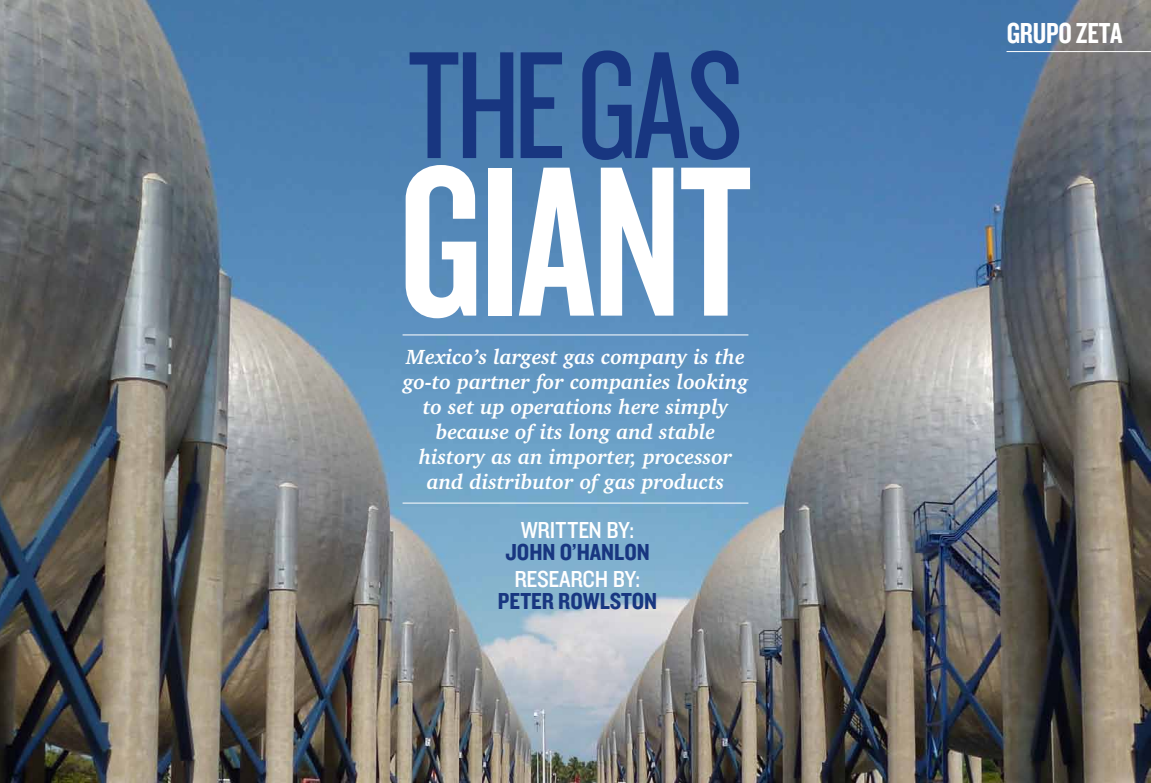
<style>
.page{position:relative;width:1151px;height:783px;background:#fff}
.page>*{position:absolute;margin:0;border:0;box-sizing:border-box;transform-origin:0 0}
.t1{font:222px "Knockout HTF48 Featherweight";letter-spacing:-.01em;color:#fff}
.t2{font:158.6px "Knockout HTF28 Junior Featherwt";letter-spacing:-.025em;color:#183680}
.t3{font:30px "Knockout HTF49 Liteweight";letter-spacing:-.01em;color:#fff}
.t4{font:24px "Knockout HTF50 Welterweight";color:#183680}
.t5{font:24px "Knockout HTF30 Junior Welterwt";letter-spacing:-.01em;color:#fff}
.t6{font:italic 700 21px/25px "Charter IT Cby BT";color:#fff;text-align:center}
</style>
<div class="page">
<img style="left:0;top:0;width:1151px;height:782px">
<hr style="left:403px;top:334px;width:345px;height:1px;background:#fff">
<hr style="left:403px;top:502px;width:345px;height:1px;background:#fff">
<hr style="left:1006px;top:51px;width:145px;height:1px;background:#fff">
<h2 class="t2" style="left:408px;top:26px;width:337px">THE GAS</h2>
<h1 class="t1" style="left:399px;top:130px;width:355px">giant</h1>
<p class="t6" style="left:403px;top:343px;width:347px">Mexico’s largest gas company is the go-to partner for companies looking to set up operations here simply because of its long and stable history as an importer, processor and distributor of gas products</p>
<p class="t5" style="left:521px;top:517px;width:115px">WRITTEN BY:</p>
<p class="t4" style="left:505px;top:539px;width:146px">JOHN O’HANLON</p>
<p class="t5" style="left:515px;top:566px;width:128px">RESEARCH BY:</p>
<p class="t4" style="left:498px;top:588px;width:161px">PETER ROWLSTON</p>
<h3 class="t3" style="left:1007px;top:17px;width:117px">GRUPO ZETA</h3>
</div>
